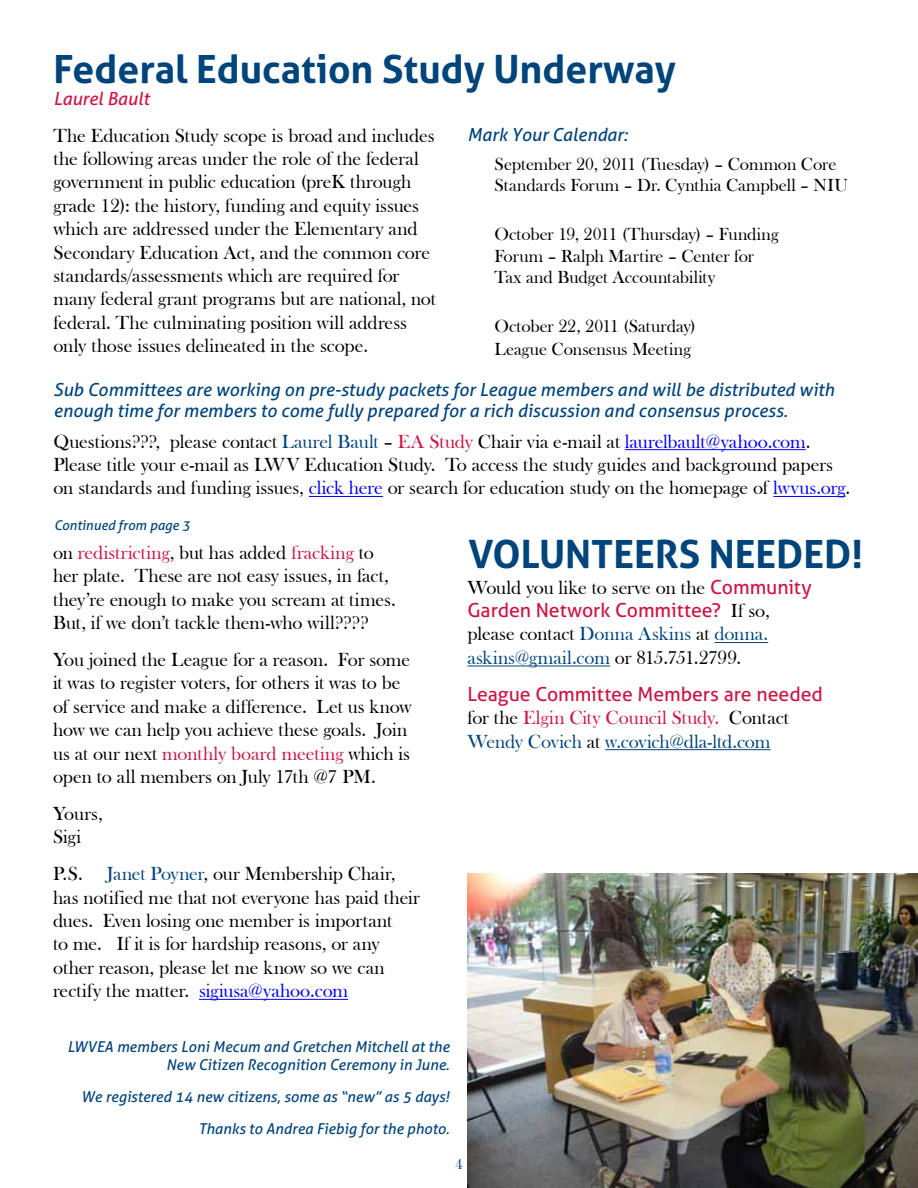
<style>
.page{position:relative;width:918px;height:1188px;background:#fff}
.page>*{position:absolute;margin:0;border:0;box-sizing:border-box;transform-origin:0 0}
.t1{font:700 39px "Aller";color:#00447c}
.t2{font:19.5px/23.4px "Bask Old Face";letter-spacing:-.005em;color:#000}
.t3{font:19.5px/23.4px "Bask Old Face";color:#00447c}
.t4{font:19.5px "Aller";letter-spacing:-.005em;color:#cd1543}
.t5{font:18px/21.6px "Bask Old Face";color:#000}
.t6{font:italic 18px/21.6px "Aller";color:#00447c}
.t7{font:italic 18px "Aller";color:#cd1543}
.t8{font:italic 15px/18px "Aller";color:#00447c;text-align:right}
.t9{font:15px "Bask Old Face";color:#00447c}
.t10{font:italic 13.5px "Aller";color:#00447c}
.s1{color:#00447c}
.s2{color:#cd1543}
.s3{color:#00f}
.s4{font-family:"Aller";color:#cd1543}
.s5{font-family:"Bask Old Face";color:#000}
.s6{color:#000}
</style>
<div class="page">
<img style="left:467px;top:874px;width:451px;height:314px">
<hr style="left:715px;top:642px;width:53px;height:1px;background:#00447c">
<hr style="left:467px;top:666px;width:143px;height:1px;background:#00447c">
<hr style="left:605px;top:749px;width:165px;height:1px;background:#00447c">
<hr style="left:199px;top:999px;width:149px;height:1px;background:#00f">
<hr style="left:625px;top:449px;width:181px;height:1px;background:#00f">
<hr style="left:309px;top:496px;width:74px;height:1px;background:#00f">
<hr style="left:773px;top:496px;width:72px;height:1px;background:#00f">
<h1 class="t1" style="left:53px;top:45px;width:624px">Federal Education Study Underway</h1>
<p class="t7" style="left:53px;top:88px;width:98px">Laurel Bault</p>
<p class="t2" style="left:53px;top:124px;width:384px">The Education Study scope is broad and includes the following areas under the role of the federal government in public education (preK through grade 12): the history, funding and equity issues which are addressed under the Elementary and Secondary Education Act, and the common core standards/assessments which are required for many federal grant programs but are national, not federal. The culminating position will address only those issues delineated in the scope.</p>
<p class="t6" style="left:467px;top:124px;width:162px">Mark Your Calendar:</p>
<p class="t5" style="left:494px;top:153px;width:355px">September 20, 2011 (Tuesday) – Common Core<br>Standards Forum – Dr. Cynthia Campbell – NIU</p>
<p class="t5" style="left:494px;top:224px;width:286px">October 19, 2011 (Thursday) – Funding<br>Forum – Ralph Martire – Center for<br>Tax and Budget Accountability</p>
<p class="t5" style="left:494px;top:315px;width:203px;line-height:23.4px">October 22, 2011 (Saturday)<br>League Consensus Meeting</p>
<p class="t6" style="left:53px;top:378px;width:782px">Sub Committees are working on pre-study packets for League members and will be distributed with enough time for members to come fully prepared for a rich discussion and consensus process.</p>
<p class="t2" style="left:53px;top:430px;width:798px">Questions???, please contact <span class="s1">Laurel Bault</span> – <span class="s2">EA Study</span> Chair via e-mail at <span class="s3">laurelbault@yahoo.com</span>.<br>Please title your e-mail as LWV Education Study. To access the study guides and background papers on standards and funding issues, <span class="s3">click here</span> or search for education study on the homepage of <span class="s3">lwvus.org</span>.</p>
<p class="t10" style="left:54px;top:517px;width:138px">Continued from page 3</p>
<p class="t2" style="left:53px;top:541px;width:344px">on <span class="s2">redistricting</span>, but has added <span class="s2">fracking</span> to her plate. These are not easy issues, in fact, they’re enough to make you scream at times.<br>But, if we don’t tackle them-who will????</p>
<p class="t2" style="left:53px;top:648px;width:360px">You joined the League for a reason. For some it was to register voters, for others it was to be of service and make a difference. Let us know how we can help you achieve these goals. Join us at our next <span class="s2">monthly board meeting</span> which is open to all members on July 17th @7 PM.</p>
<p class="t2" style="left:53px;top:802px;width:51px">Yours,<br>Sigi</p>
<p class="t2" style="left:53px;top:862px;width:369px">P.S. <span class="s1">Janet Poyner</span>, our Membership Chair, has notified me that not everyone has paid their dues. Even losing one member is important<br>to me. If it is for hardship reasons, or any other reason, please let me know so we can rectify the matter. <span class="s3">sigiusa@yahoo.com</span></p>
<p class="t8" style="left:67px;top:1038px;width:383px">LWVEA members Loni Mecum and Gretchen Mitchell at the<br>New Citizen Recognition Ceremony in June.</p>
<p class="t8" style="left:81px;top:1081px;width:370px;line-height:31.8px">We registered 14 new citizens, some as “new” as 5 days!<br>Thanks to Andrea Fiebig for the photo.</p>
<h1 class="t1" style="left:468px;top:530px;width:396px">VOLUNTEERS NEEDED!</h1>
<p class="t2" style="left:467px;top:576px;width:346px">Would you like to serve on the <span class="s4">Community</span></p>
<p class="t4" style="left:467px;top:598px;width:304px">Garden Network Committee? <span class="s5">If so,</span></p>
<p class="t3" style="left:467px;top:623px;width:302px"><span class="s6">please contact</span> Donna Askins <span class="s6">at</span> donna. askins@gmail.com <span class="s6">or 815.751.2799.</span></p>
<p class="t4" style="left:467px;top:682px;width:357px">League Committee Members are needed</p>
<p class="t3" style="left:467px;top:706px;width:323px"><span class="s6">for the</span> <span class="s2">Elgin City Council Study.</span> <span class="s6">Contact<br></span>Wendy Covich <span class="s6">at</span> w.covich@dla-ltd.com</p>
<p class="t9" style="left:455px;top:1156px;width:9px">4</p>
</div>
